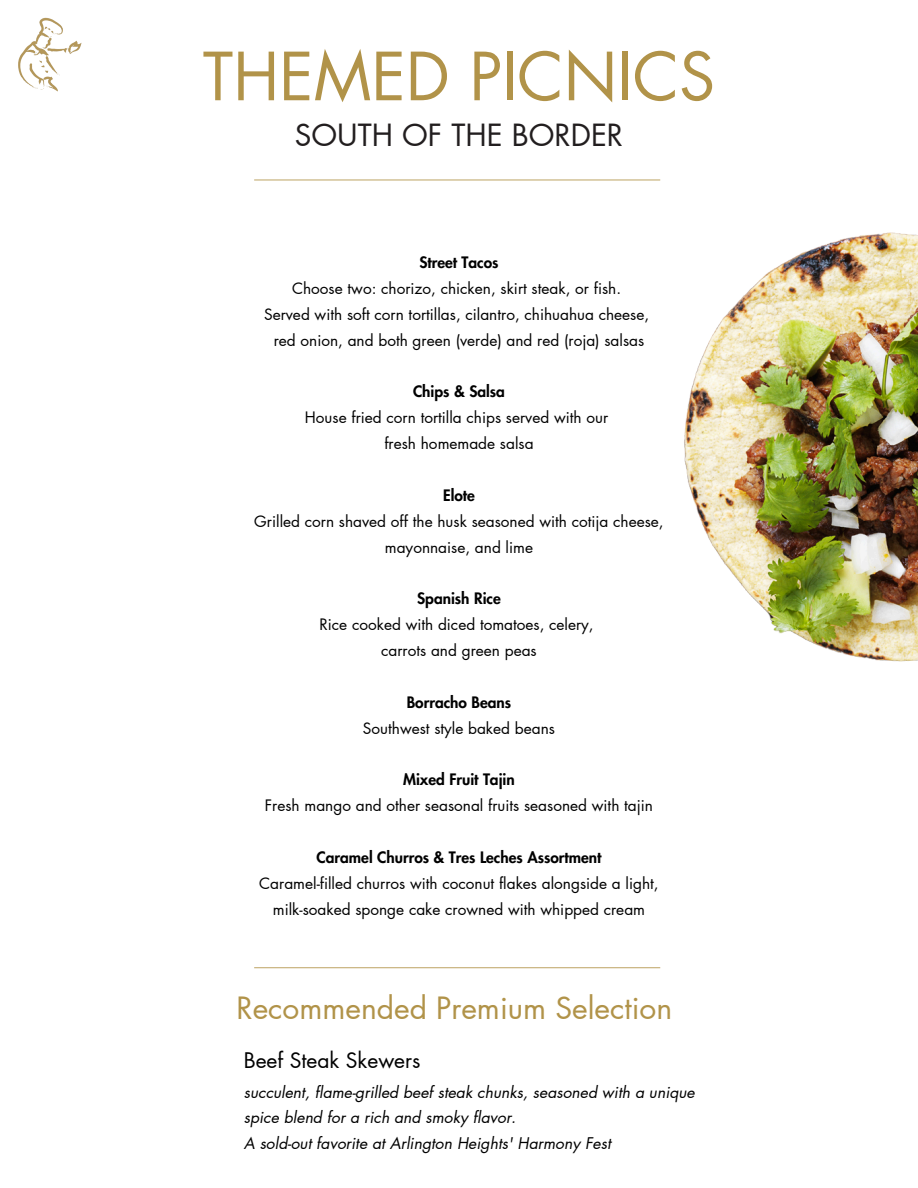
<style>
.page{position:relative;width:918px;height:1188px;background:#fff}
.page>*{position:absolute;margin:0;border:0;box-sizing:border-box;transform-origin:0 0}
.t1{font:64.5px "Futura LT Pro";color:#b19349}
.t2{font:30px "Futura LT Pro";color:#b19349}
.t3{font:29.85px "Futura LT Pro";color:#221e1f}
.t4{font:21px "Futura LT Pro";color:#000}
.t5{font:italic 15.75px/25.8px "Futura LT Pro";color:#000}
.t6{font:15.45px/25.8px "Futura LT Pro";color:#000;text-align:center}
.t7{font:800 15.45px "Futura LT Pro";color:#000}
</style>
<div class="page">
<hr style="left:254px;top:179px;width:406px;height:2px;background:#c4ad74">
<img style="left:18px;top:18px;width:63px;height:74px">
<hr style="left:254px;top:967px;width:406px;height:1px;background:#c4ad74">
<img style="left:648px;top:180px;width:270px;height:482px">
<p class="t1" style="left:203px;top:47px;width:514px">THEMED PICNICS</p>
<h1 class="t3" style="left:295px;top:121px;width:330px">SOUTH OF THE BORDER</h1>
<h2 class="t7" style="left:419px;top:255px;width:81px">Street Tacos</h2>
<p class="t6" style="left:292px;top:276px;width:331px">Choose two: chorizo, chicken, skirt steak, or fish.</p>
<p class="t6" style="left:264px;top:302px;width:387px">Served with soft corn tortillas, cilantro, chihuahua cheese,</p>
<p class="t6" style="left:274px;top:328px;width:372px">red onion, and both green (verde) and red (roja) salsas</p>
<p class="t7" style="left:413px;top:385px;width:93px">Chips &amp; Salsa</p>
<p class="t6" style="left:305px;top:405px;width:305px">House fried corn tortilla chips served with our</p>
<p class="t6" style="left:384px;top:431px;width:151px">fresh homemade salsa</p>
<p class="t7" style="left:443px;top:488px;width:33px">Elote</p>
<p class="t6" style="left:254px;top:509px;width:411px">Grilled corn shaved off the husk seasoned with cotija cheese, mayonnaise, and lime</p>
<p class="t7" style="left:417px;top:592px;width:85px">Spanish Rice</p>
<p class="t6" style="left:320px;top:612px;width:276px">Rice cooked with diced tomatoes, celery,</p>
<p class="t6" style="left:381px;top:638px;width:157px">carrots and green peas</p>
<p class="t7" style="left:407px;top:695px;width:106px">Borracho Beans</p>
<p class="t6" style="left:363px;top:716px;width:194px">Southwest style baked beans</p>
<p class="t7" style="left:403px;top:773px;width:113px">Mixed Fruit Tajin</p>
<p class="t6" style="left:265px;top:793px;width:390px">Fresh mango and other seasonal fruits seasoned with tajin</p>
<p class="t7" style="left:317px;top:850px;width:286px">Caramel Churros &amp; Tres Leches Assortment</p>
<p class="t6" style="left:259px;top:871px;width:401px">Caramel-filled churros with coconut flakes alongside a light, milk-soaked sponge cake crowned with whipped cream</p>
<p class="t2" style="left:236px;top:994px;width:437px">Recommended Premium Selection</p>
<h3 class="t4" style="left:244px;top:1051px;width:178px">Beef Steak Skewers</h3>
<p class="t5" style="left:244px;top:1080px;width:452px">succulent, flame-grilled beef steak chunks, seasoned with a unique spice blend for a rich and smoky flavor.<br>A sold-out favorite at Arlington Heights' Harmony Fest</p>
</div>
